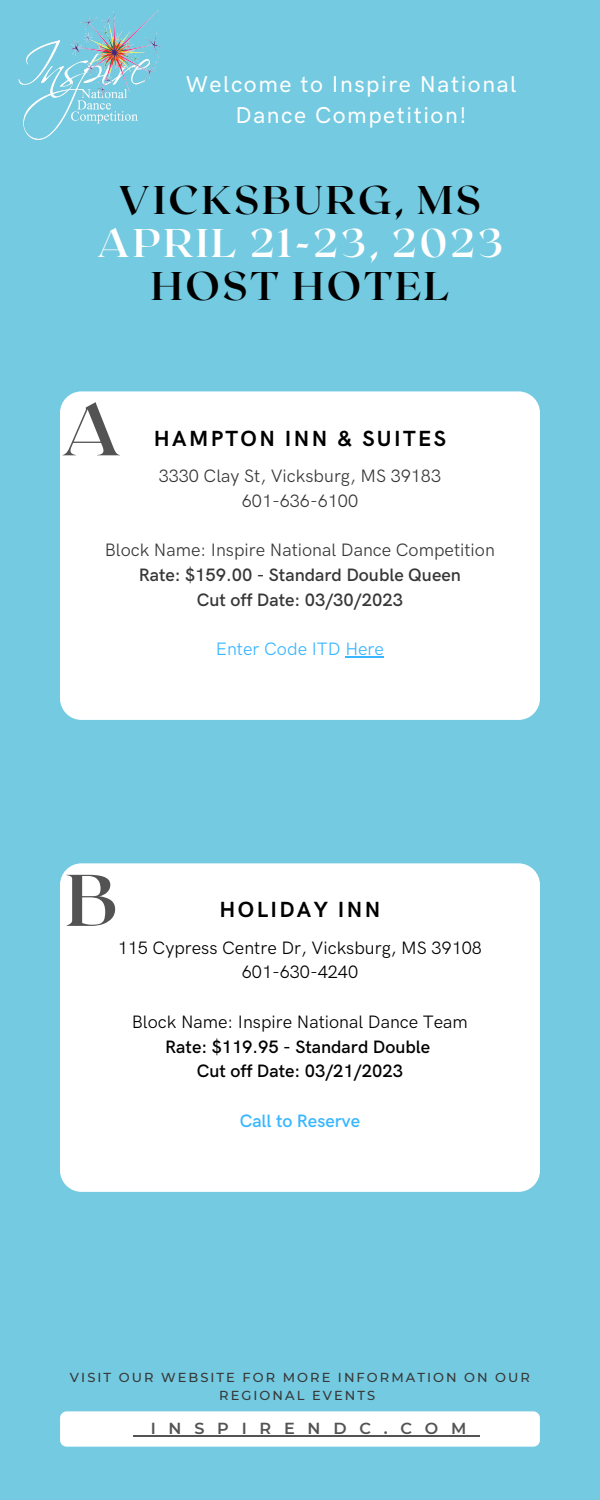
<style>
.page{position:relative;width:600px;height:1500px;background:#74cae0}
.page>*{position:absolute;margin:0;border:0;box-sizing:border-box;transform-origin:0 0}
.t1{font:700 73px "Roxborough CF";color:#545353}
.t2{font:700 40px "Roxborough CF";letter-spacing:.07em;color:#000}
.t3{font:700 40px "Roxborough CF";letter-spacing:.07em;color:#fff}
.t4{font:500 23px/31.5px "HK Grotesk Pro";letter-spacing:.07em;color:#fff;text-align:center}
.t5{font:700 22px "HK Grotesk";letter-spacing:.11em;color:#000}
.t6{font:18px/24.8px "HK Grotesk Pro";color:#000;text-align:center}
.t7{font:18px/24.8px "HK Grotesk Pro";color:#373737;text-align:center}
.t8{font:600 18px/24.8px "HK Grotesk Pro";color:#373737;text-align:center}
.t9{font:600 18px/24.8px "HK Grotesk Pro";color:#000;text-align:center}
.t10{font:18px "HK Grotesk Pro";color:#38b6ff}
.t11{font:600 18px "HK Grotesk Pro";color:#38b6ff}
.t12{font:600 16px "Montserrat";letter-spacing:.8em;color:#545353}
.t13{font:500 13px/18px "Montserrat";letter-spacing:.155em;color:#373737;text-align:center}
</style>
<div class="page">
<div style="left:60px;top:1411px;width:480px;height:36px;background:#fff;border-radius:7px"></div>
<svg style="left:134px;top:1436px;width:17px;height:1px"></svg>
<hr style="left:151px;top:1436px;width:328px;height:1px;background:#545353">
<div style="left:60px;top:863px;width:480px;height:329px;background:#fff;border-radius:21px"></div>
<img style="left:18px;top:10px;width:144px;height:130px">
<div style="left:60px;top:391px;width:480px;height:329px;background:#fff;border-radius:21px"></div>
<svg style="left:345px;top:657px;width:39px;height:1px"></svg>
<p class="t4" style="left:186px;top:69px;width:332px">Welcome to Inspire National<br>Dance Competition!</p>
<h2 class="t2" style="left:119px;top:174px;width:364px">VICKSBURG, MS</h2>
<h2 class="t3" style="left:97px;top:217px;width:408px">APRIL 21-23, 2023</h2>
<h2 class="t2" style="left:151px;top:260px;width:300px">HOST HOTEL</h2>
<h1 class="t1" style="left:61px;top:382px;width:62px">A</h1>
<p class="t5" style="left:154px;top:426px;width:294px">HAMPTON INN &amp; SUITES</p>
<p class="t7" style="left:159px;top:464px;width:284px">3330 Clay St, Vicksburg, MS 39183<br>601-636-6100</p>
<p class="t7" style="left:105px;top:538px;width:392px">Block Name: Inspire National Dance Competition</p>
<p class="t8" style="left:139px;top:563px;width:324px">Rate: $159.00 - Standard Double Queen<br>Cut off Date: 03/30/2023</p>
<p class="t10" style="left:216px;top:639px;width:170px">Enter Code ITD Here</p>
<h1 class="t1" style="left:66px;top:853px;width:54px">B</h1>
<p class="t5" style="left:220px;top:897px;width:162px">HOLIDAY INN</p>
<p class="t6" style="left:118px;top:936px;width:366px">115 Cypress Centre Dr, Vicksburg, MS 39108<br>601-630-4240</p>
<p class="t6" style="left:132px;top:1010px;width:338px">Block Name: Inspire National Dance Team</p>
<p class="t9" style="left:165px;top:1035px;width:267px">Rate: $119.95 - Standard Double<br>Cut off Date: 03/21/2023</p>
<p class="t11" style="left:240px;top:1111px;width:122px">Call to Reserve</p>
<p class="t13" style="left:70px;top:1368px;width:462px">VISIT OUR WEBSITE FOR MORE INFORMATION ON OUR<br>REGIONAL EVENTS</p>
<p class="t12" style="left:151px;top:1419px;width:317px">INSPIRENDC.COM</p>
</div>
